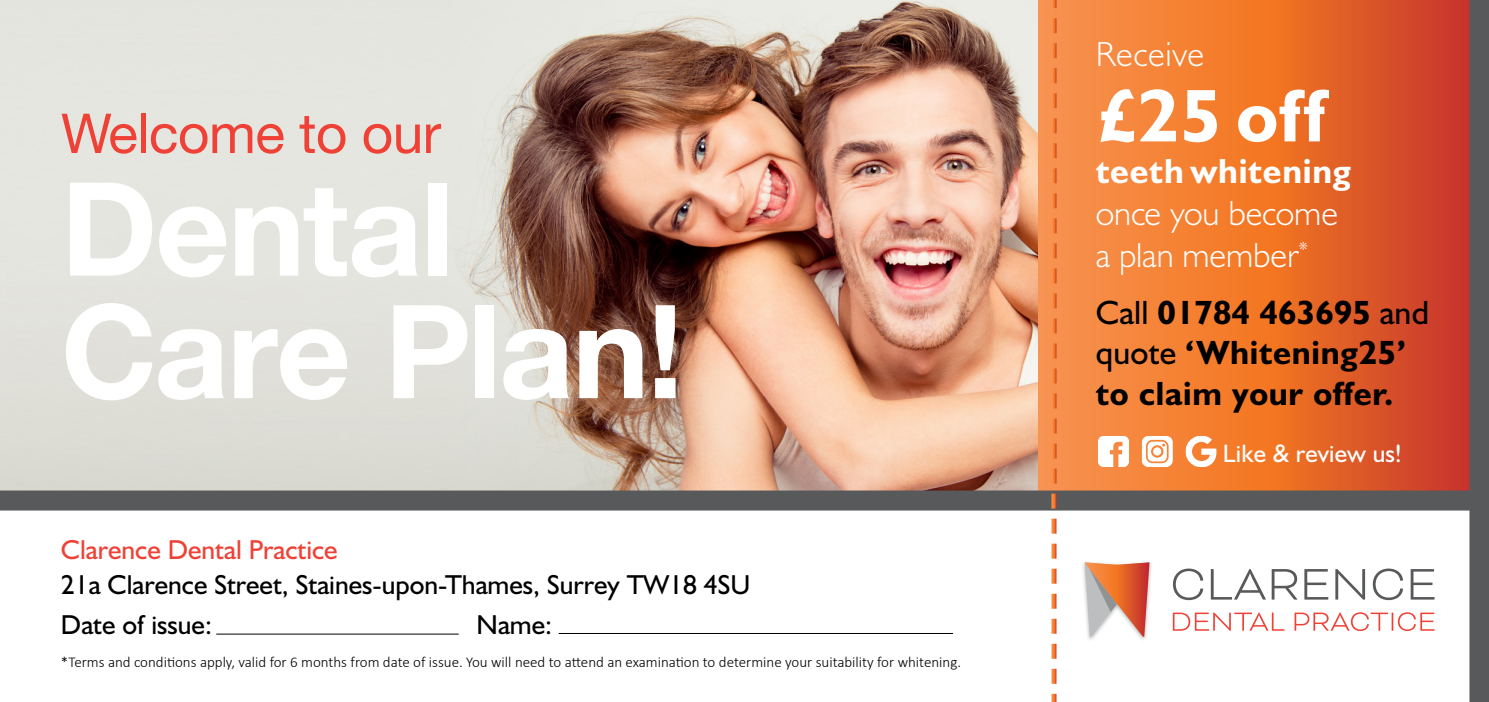
<style>
.page{position:relative;width:1489px;height:702px;background:#fff}
.page>*{position:absolute;margin:0;border:0;box-sizing:border-box;transform-origin:0 0}
.t1{font:700 130px/122.5px "Helvetica Neue LT Std";letter-spacing:-.015em;color:#fff}
.t2{font:700 75px "Humanist 521 BT";color:#fff}
.t3{font:55px "Helvetica Neue LT Std";letter-spacing:-.01em;color:#ef4136}
.t4{font:300 35px/42px "Humanist 521 BT";color:#fff}
.t5{font:700 35px "Humanist 521 BT";letter-spacing:.02em;color:#fff}
.t6{font:300 35px "Humanist 521 BT";letter-spacing:.02em;color:#fff}
.t7{font:700 33.75px/40.5px "Humanist 521 BT";letter-spacing:.02em;color:#000}
.t8{font:27.5px/40px "Humanist 521 BT";color:#000}
.t9{font:27.5px "Humanist 521 BT";color:#ef4136}
.t10{font:25.25px "Humanist 521 BT";letter-spacing:.005em;color:#fff}
.t11{font:300 15px "Calibri";color:#000}
.s1{font-weight:400}
</style>
<div class="page">
<img style="left:0;top:0;width:1037px;height:490px">
<svg style="left:1037px;top:0;width:432px;height:490px;background:#e96e31"></svg>
<div style="left:0;top:490px;width:1488px;height:20px;background:#58595b"></div>
<div style="left:1469px;top:0;width:19px;height:702px;background:#58595b"></div>
<svg style="left:1051px;top:0;width:5px;height:702px;background:#f29157"></svg>
<hr style="left:216px;top:633px;width:243px;height:1px;background:#000">
<svg style="left:1174px;top:568px;width:28px;height:32px"></svg>
<svg style="left:1210px;top:569px;width:55px;height:30px"></svg>
<svg style="left:1271px;top:569px;width:26px;height:30px"></svg>
<svg style="left:1304px;top:569px;width:24px;height:30px"></svg>
<svg style="left:1335px;top:569px;width:29px;height:30px"></svg>
<svg style="left:1372px;top:568px;width:30px;height:32px"></svg>
<svg style="left:1410px;top:569px;width:24px;height:30px"></svg>
<svg style="left:1174px;top:612px;width:110px;height:18px"></svg>
<svg style="left:1294px;top:612px;width:140px;height:19px"></svg>
<img style="left:1083px;top:562px;width:91px;height:78px">
<svg style="left:1084px;top:562px;width:65px;height:75px"></svg>
<hr style="left:558px;top:633px;width:394px;height:1px;background:#000">
<svg style="left:1097px;top:436px;width:31px;height:31px"></svg>
<svg style="left:1141px;top:436px;width:31px;height:31px"></svg>
<svg style="left:1185px;top:436px;width:31px;height:31px"></svg>
<h3 class="t3" style="left:61px;top:101px;width:381px">Welcome to our</h3>
<h1 class="t1" style="left:61px;top:165px;width:624px">Dental<br>Care Plan!</h1>
<h3 class="t9" style="left:61px;top:532px;width:278px">Clarence Dental Practice</h3>
<h3 class="t8" style="left:61px;top:564px;width:691px">21a Clarence Street, Staines-upon-Thames, Surrey TW18 4SU<br>Date of issue:</h3>
<h3 class="t8" style="left:476px;top:604px;width:77px">Name:</h3>
<p class="t11" style="left:61px;top:652px;width:901px">*Terms and conditions apply, valid for 6 months from date of issue. You will need to attend an examination to determine your suitability for whitening.</p>
<h3 class="t6" style="left:1095px;top:33px;width:110px">Receive</h3>
<h2 class="t2" style="left:1095px;top:69px;width:231px">£25 off</h2>
<h3 class="t5" style="left:1095px;top:150px;width:257px">teeth whitening</h3>
<h3 class="t4" style="left:1095px;top:192px;width:244px">once you become a plan member<sup>*</sup></h3>
<h3 class="t7" style="left:1095px;top:291px;width:335px"><span class="s1">Call</span> 01784 463695 <span class="s1">and quote</span> ‘Whitening25’ to claim your offer.</h3>
<h3 class="t10" style="left:1222px;top:437px;width:180px">Like &amp; review us!</h3>
</div>
